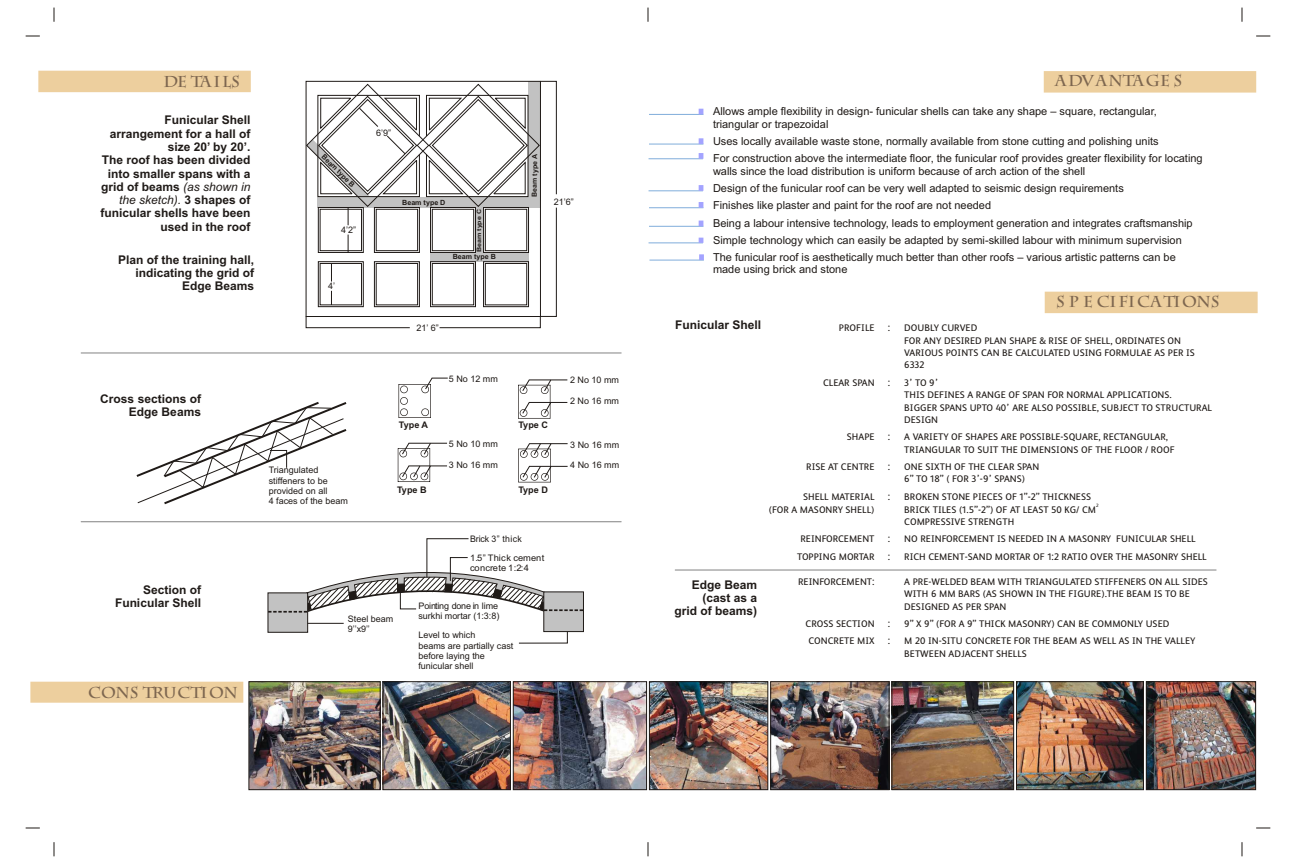
<style>
.page{position:relative;width:1296px;height:864px;background:#fff}
.page>*{position:absolute;margin:0;border:0;box-sizing:border-box;transform-origin:0 0}
.t1{font:700 15.8px "Charlemagne Std";letter-spacing:.04em;color:#7d664f}
.t2{font:700 15.8px "Charlemagne Std";letter-spacing:-.02em;color:#7d664f}
.t3{font:700 15.8px "Charlemagne Std";letter-spacing:.105em;color:#7d664f}
.t4{font:700 15.8px "Charlemagne Std";letter-spacing:.01em;color:#7d664f}
.t5{font:700 12px/13.3px "Arial";color:#1f1a17;text-align:right}
.t6{font:11px/12.4px "Xerox Sans Expert";color:#1f1a17}
.t7{font:11px/17.3px "Arial";color:#1f1a17}
.t8{font:700 9.1px "Arial";color:#1f1a17}
.t9{font:9px/10.1px "Arial";color:#1f1a17}
.t10{font:9px/10.1px "Arial";color:#1f1a17;scale:1.04 1}
.t11{font:700 7.1px "Arial";color:#1f1a17}
.t12{font:700 7px "Arial";color:#1f1a17}
.t13{font:700 6px "Arial";color:#1f1a17;scale:1.19 1}
.t14{font:5.5px "Xerox Sans Expert";color:#1f1a17}
.s1{font-weight:400;font-style:italic}
</style>
<div class="page">
<svg style="left:648px;top:8px;width:1px;height:14px"></svg>
<svg style="left:1242px;top:8px;width:1px;height:14px"></svg>
<svg style="left:54px;top:8px;width:1px;height:14px"></svg>
<svg style="left:26px;top:36px;width:14px;height:1px"></svg>
<svg style="left:26px;top:828px;width:14px;height:1px"></svg>
<svg style="left:1256px;top:36px;width:14px;height:1px"></svg>
<svg style="left:1256px;top:828px;width:14px;height:1px"></svg>
<svg style="left:1242px;top:842px;width:1px;height:14px"></svg>
<svg style="left:648px;top:842px;width:1px;height:14px"></svg>
<svg style="left:54px;top:842px;width:1px;height:14px"></svg>
<svg style="left:81px;top:352px;width:541px;height:1px"></svg>
<div style="left:38px;top:71px;width:213px;height:21px;background:#edcf9e"></div>
<div style="left:1044px;top:71px;width:212px;height:22px;background:#edcf9e"></div>
<div style="left:30px;top:682px;width:213px;height:21px;background:#edcf9e"></div>
<div style="left:1045px;top:292px;width:213px;height:21px;background:#edcf9e"></div>
<svg style="left:649px;top:109px;width:55px;height:6px"></svg>
<svg style="left:649px;top:138px;width:55px;height:7px"></svg>
<svg style="left:648px;top:153px;width:56px;height:7px"></svg>
<svg style="left:649px;top:202px;width:55px;height:7px"></svg>
<svg style="left:649px;top:221px;width:55px;height:6px"></svg>
<svg style="left:648px;top:238px;width:56px;height:6px"></svg>
<svg style="left:648px;top:185px;width:56px;height:7px"></svg>
<svg style="left:649px;top:254px;width:55px;height:7px"></svg>
<img style="left:251px;top:683px;width:127px;height:105px">
<div style="left:249px;top:681px;width:131px;height:109px;border:1px solid #1f1a17"></div>
<img style="left:385px;top:683px;width:124px;height:105px">
<div style="left:383px;top:681px;width:128px;height:109px;border:1px solid #1f1a17"></div>
<img style="left:515px;top:683px;width:130px;height:105px">
<div style="left:513px;top:681px;width:134px;height:109px;border:1px solid #1f1a17"></div>
<img style="left:651px;top:683px;width:115px;height:105px">
<div style="left:649px;top:681px;width:119px;height:109px;border:1px solid #1f1a17"></div>
<img style="left:772px;top:683px;width:115px;height:105px">
<div style="left:770px;top:681px;width:119px;height:109px;border:1px solid #1f1a17"></div>
<img style="left:894px;top:683px;width:118px;height:105px">
<div style="left:892px;top:681px;width:122px;height:109px;border:1px solid #1f1a17"></div>
<img style="left:1018px;top:683px;width:124px;height:105px">
<div style="left:1016px;top:681px;width:128px;height:109px;border:1px solid #1f1a17"></div>
<img style="left:1148px;top:683px;width:106px;height:105px">
<div style="left:1146px;top:681px;width:110px;height:109px;border:1px solid #1f1a17"></div>
<svg style="left:398px;top:378px;width:50px;height:40px"></svg>
<svg style="left:398px;top:443px;width:50px;height:39px"></svg>
<svg style="left:518px;top:443px;width:50px;height:39px"></svg>
<svg style="left:518px;top:379px;width:50px;height:40px"></svg>
<svg style="left:675px;top:570px;width:542px;height:1px"></svg>
<svg style="left:136px;top:402px;width:211px;height:103px"></svg>
<svg style="left:267px;top:538px;width:317px;height:105px"></svg>
<svg style="left:81px;top:521px;width:541px;height:1px"></svg>
<svg style="left:306px;top:81px;width:251px;height:247px"></svg>
<h1 class="t4" style="left:163px;top:76px;width:78px">DE TAILS</h1>
<h1 class="t3" style="left:1055px;top:75px;width:129px">ADVANTAGES</h1>
<p class="t5" style="left:100px;top:115px;width:152px">Funicular Shell arrangement for a hall of size 20’ by 20’.<br>The roof has been divided into smaller spans with a grid of beams <span class="s1">(as shown in the sketch).</span> 3 shapes of funicular shells have been used in the roof</p>
<p class="t5" style="left:118px;top:254px;width:138px">Plan of the training hall, indicating the grid of<br>Edge Beams</p>
<p class="t11" style="left:325px;top:154px;width:45px;rotate:44deg">Beam t py e B</p>
<p class="t9" style="left:341px;top:226px;width:17px">4’2”</p>
<p class="t9" style="left:328px;top:282px;width:9px">4’</p>
<p class="t9" style="left:376px;top:128px;width:17px">6’9”</p>
<p class="t11" style="left:402px;top:199px;width:45px">Beam type D</p>
<p class="t13" style="left:477px;top:252px;width:38px;rotate:-90deg">Beam type C</p>
<p class="t11" style="left:453px;top:254px;width:45px">Beam type B</p>
<p class="t9" style="left:417px;top:323px;width:24px">21’ 6”</p>
<p class="t12" style="left:532px;top:196px;width:44px;rotate:-89deg">Bea ty e A</p>
<p class="t9" style="left:554px;top:198px;width:22px">21’6”</p>
<p class="t5" style="left:100px;top:393px;width:102px">Cross sections of<br>Edge Beams</p>
<p class="t5" style="left:115px;top:584px;width:88px">Section of<br>Funicular Shell</p>
<h1 class="t2" style="left:88px;top:687px;width:151px">CONS TRUCTION</h1>
<p class="t9" style="left:269px;top:466px;width:81px">Triangulated stiffeners to be provided on all<br>4 faces of the beam</p>
<p class="t8" style="left:399px;top:422px;width:31px">Type A</p>
<p class="t9" style="left:449px;top:375px;width:51px">5 No 12 mm</p>
<p class="t9" style="left:449px;top:440px;width:51px">5 No 10 mm</p>
<p class="t9" style="left:449px;top:461px;width:51px">3 No 16 mm</p>
<p class="t8" style="left:518px;top:422px;width:31px">Type C</p>
<p class="t8" style="left:397px;top:486px;width:31px">Type B</p>
<p class="t8" style="left:518px;top:486px;width:31px">Type D</p>
<p class="t9" style="left:470px;top:535px;width:53px">Brick 3” thick</p>
<p class="t10" style="left:470px;top:553px;width:73px">1.5” Thick cement concrete 1:2:4</p>
<p class="t9" style="left:348px;top:615px;width:47px;line-height:9.8px">Steel beam<br>9’’x9’’</p>
<p class="t9" style="left:418px;top:602px;width:83px">Pointing done in lime surkhi mortar (1:3:8)</p>
<p class="t9" style="left:418px;top:631px;width:97px">Level to which<br>beams are partially cast before laying the funicular shell</p>
<p class="t9" style="left:570px;top:376px;width:51px">2 No 10 mm</p>
<p class="t9" style="left:570px;top:397px;width:51px">2 No 16 mm</p>
<p class="t9" style="left:570px;top:441px;width:51px">3 No 16 mm</p>
<p class="t9" style="left:570px;top:461px;width:51px">4 No 16 mm</p>
<p class="t7" style="left:713px;top:106px;width:445px;line-height:12.3px">Allows ample flexibility in design- funicular shells can take any shape – square, rectangular, triangular or trapezoidal</p>
<p class="t7" style="left:713px;top:133px;width:491px">Uses locally available waste stone, normally available from stone cutting and polishing units<br>For construction above the intermediate floor, the funicular roof provides greater flexibility for locating</p>
<p class="t7" style="left:713px;top:163px;width:481px">walls since the load distribution is uniform because of arch action of the shell<br>Design of the funicular roof can be very well adapted to seismic design requirements<br>Finishes like plaster and paint for the roof are not needed<br>Being a labour intensive technology, leads to employment generation and integrates craftsmanship Simple technology which can easily be adapted by semi-skilled labour with minimum supervision The funicular roof is aesthetically much better than other roofs – various artistic patterns can be</p>
<p class="t7" style="left:713px;top:262px;width:136px">made using brick and stone</p>
<p class="t5" style="left:675px;top:319px;width:88px">Funicular Shell</p>
<p class="t5" style="left:675px;top:579px;width:84px">Edge Beam (cast as a<br>grid of beams)</p>
<h1 class="t1" style="left:1056px;top:295px;width:165px">S P ECIFICATIONS</h1>
<p class="t6" style="left:839px;top:322px;width:53px">PROFILE :</p>
<p class="t6" style="left:904px;top:322px;width:292px">DOUBLY CURVED<br>FOR ANY DESIRED PLAN SHAPE &amp; RISE OF SHELL, ORDINATES ON<br>VARIOUS POINTS CAN BE CALCULATED USING FORMULAE AS PER IS<br>6332</p>
<p class="t6" style="left:823px;top:377px;width:69px">CLEAR SPAN :</p>
<p class="t6" style="left:904px;top:377px;width:309px">3’ TO 9’<br>THIS DEFINES A RANGE OF SPAN FOR NORMAL APPLICATIONS.<br>BIGGER SPANS UPTO 40’ ARE ALSO POSSIBLE, SUBJECT TO STRUCTURAL<br>DESIGN</p>
<p class="t6" style="left:847px;top:431px;width:45px">SHAPE :</p>
<p class="t6" style="left:904px;top:431px;width:272px">A VARIETY OF SHAPES ARE POSSIBLE-SQUARE, RECTANGULAR,<br>TRIANGULAR TO SUIT THE DIMENSIONS OF THE FLOOR / ROOF</p>
<p class="t6" style="left:806px;top:461px;width:85px">RISE AT CENTRE :</p>
<p class="t6" style="left:904px;top:461px;width:137px">ONE SIXTH OF THE CLEAR SPAN<br>6” TO 18” ( FOR 3’-9’ SPANS)</p>
<p class="t6" style="left:803px;top:491px;width:89px">SHELL MATERIAL :</p>
<p class="t6" style="left:904px;top:491px;width:188px">BROKEN STONE PIECES OF 1”-2” THICKNESS</p>
<p class="t14" style="left:1096px;top:503px;width:4px">2</p>
<p class="t6" style="left:769px;top:504px;width:107px">(FOR A MASONRY SHELL)</p>
<p class="t6" style="left:904px;top:504px;width:193px">BRICK TILES (1.5”-2”) OF AT LEAST 50 KG/ CM<br>COMPRESSIVE STRENGTH</p>
<p class="t6" style="left:800px;top:533px;width:91px">REINFORCEMENT :</p>
<p class="t6" style="left:904px;top:533px;width:293px">NO REINFORCEMENT IS NEEDED IN A MASONRY FUNICULAR SHELL</p>
<p class="t6" style="left:797px;top:551px;width:94px">TOPPING MORTAR :</p>
<p class="t6" style="left:904px;top:551px;width:304px">RICH CEMENT-SAND MORTAR OF 1:2 RATIO OVER THE MASONRY SHELL</p>
<p class="t6" style="left:798px;top:575px;width:78px">REINFORCEMENT:</p>
<p class="t6" style="left:904px;top:575px;width:305px">A PRE-WELDED BEAM WITH TRIANGULATED STIFFENERS ON ALL SIDES<br>WITH 6 MM BARS (AS SHOWN IN THE FIGURE).THE BEAM IS TO BE<br>DESIGNED AS PER SPAN</p>
<p class="t6" style="left:806px;top:618px;width:86px">CROSS SECTION :</p>
<p class="t6" style="left:904px;top:618px;width:267px">9” X 9” (FOR A 9” THICK MASONRY) CAN BE COMMONLY USED</p>
<p class="t6" style="left:809px;top:635px;width:83px">CONCRETE MIX :</p>
<p class="t6" style="left:904px;top:635px;width:293px">M 20 IN-SITU CONCRETE FOR THE BEAM AS WELL AS IN THE VALLEY<br>BETWEEN ADJACENT SHELLS</p>
</div>
